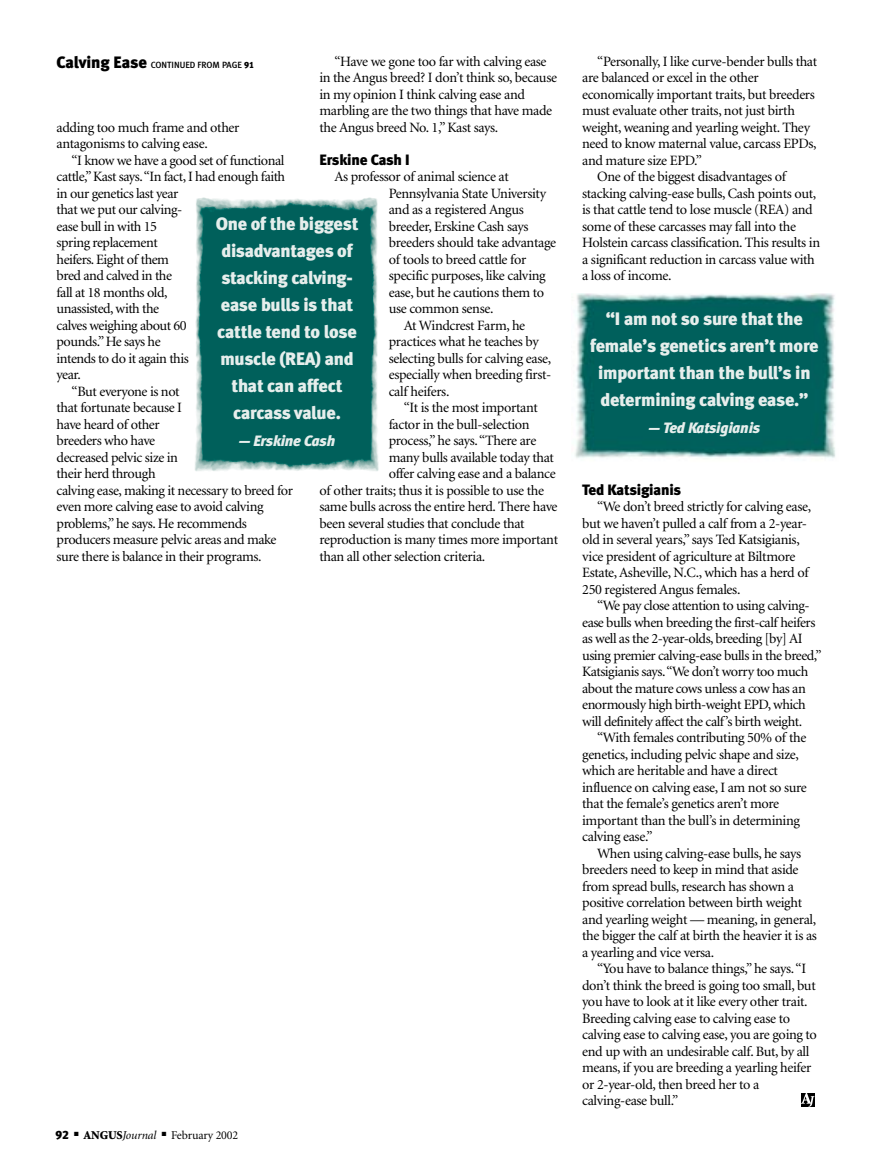
<style>
.page{position:relative;width:878px;height:1167px;background:#fff}
.page>*{position:absolute;margin:0;border:0;box-sizing:border-box;transform-origin:0 0}
.t1{font:18px/27px "Meta Black LF";letter-spacing:-.01em;color:#e6eeec;text-align:center}
.t2{font:italic 15px "Meta Black LF";letter-spacing:-.01em;color:#e6eeec}
.t3{font:15px "Meta Black LF";letter-spacing:-.01em;color:#000}
.t4{font:14.25px/16.5px "Minion";letter-spacing:-.025em;color:#000}
.t5{font:12px "Minion";letter-spacing:-.015em;color:#000}
.t6{font:9px "Meta Medium LF";color:#000}
.s1{font-family:"Meta Black LF";font-size:16.5px}
.s2{font-family:"Meta Black LF"}
.s3{font-weight:900}
.s4{font-style:italic}
</style>
<div class="page">
<img style="left:575px;top:294px;width:261px;height:165px">
<svg style="left:814px;top:1093px;width:1px;height:14px"></svg>
<svg style="left:801px;top:1093px;width:13px;height:14px"></svg>
<img style="left:195px;top:197px;width:184px;height:274px">
<p class="t6" style="left:57px;top:61px;width:199px"><span class="s1">Calving Ease</span> CONTINUED FROM PAGE <span class="s2">91</span></p>
<p class="t4" style="left:319px;top:54px;width:239px;text-indent:15px">“Have we gone too far with calving ease in the Angus breed? I don’t think so, because in my opinion I think calving ease and marbling are the two things that have made the Angus breed No. 1,”Kast says.</p>
<p class="t3" style="left:319px;top:154px;width:92px">Erskine Cash I</p>
<p class="t4" style="left:334px;top:170px;width:176px">As professor of animal science at</p>
<p class="t4" style="left:388px;top:186px;width:159px">Pennsylvania State University</p>
<p class="t4" style="left:388px;top:203px;width:137px">and as a registered Angus</p>
<p class="t4" style="left:388px;top:219px;width:141px">breeder, Erskine Cash says</p>
<p class="t4" style="left:388px;top:236px;width:169px">breeders should take advantage</p>
<p class="t4" style="left:388px;top:252px;width:139px">of tools to breed cattle for</p>
<p class="t4" style="left:388px;top:269px;width:158px">specific purposes, like calving</p>
<p class="t4" style="left:388px;top:285px;width:157px">ease, but he cautions them to</p>
<p class="t4" style="left:388px;top:302px;width:106px">use common sense.</p>
<p class="t4" style="left:403px;top:318px;width:123px">At Windcrest Farm, he</p>
<p class="t4" style="left:388px;top:335px;width:152px">practices what he teaches by</p>
<p class="t4" style="left:388px;top:351px;width:164px">selecting bulls for calving ease,</p>
<p class="t4" style="left:388px;top:368px;width:164px">especially when breeding first-</p>
<p class="t4" style="left:388px;top:384px;width:62px">calf heifers.</p>
<p class="t4" style="left:403px;top:401px;width:136px">“It is the most important</p>
<p class="t4" style="left:388px;top:417px;width:142px">factor in the bull-selection</p>
<p class="t4" style="left:388px;top:434px;width:149px">process,”he says.“There are</p>
<p class="t4" style="left:388px;top:450px;width:167px">many bulls available today that</p>
<p class="t4" style="left:388px;top:467px;width:168px">offer calving ease and a balance</p>
<p class="t4" style="left:319px;top:483px;width:226px">of other traits; thus it is possible to use the</p>
<p class="t4" style="left:319px;top:500px;width:240px">same bulls across the entire herd. There have</p>
<p class="t4" style="left:319px;top:516px;width:207px">been several studies that conclude that</p>
<p class="t4" style="left:319px;top:533px;width:240px">reproduction is many times more important</p>
<p class="t4" style="left:319px;top:549px;width:167px">than all other selection criteria.</p>
<p class="t4" style="left:57px;top:120px;width:184px">adding too much frame and other antagonisms to calving ease.</p>
<p class="t4" style="left:72px;top:153px;width:214px">“I know we have a good set of functional</p>
<p class="t4" style="left:57px;top:169px;width:230px">cattle,”Kast says.“In fact, I had enough faith</p>
<p class="t4" style="left:57px;top:186px;width:123px">in our genetics last year</p>
<p class="t4" style="left:57px;top:202px;width:127px">that we put our calving-</p>
<p class="t4" style="left:57px;top:219px;width:102px">ease bull in with 15</p>
<p class="t4" style="left:57px;top:235px;width:103px">spring replacement</p>
<p class="t4" style="left:57px;top:252px;width:114px">heifers. Eight of them</p>
<p class="t4" style="left:57px;top:268px;width:117px">bred and calved in the</p>
<p class="t4" style="left:57px;top:285px;width:112px">fall at 18 months old,</p>
<p class="t4" style="left:57px;top:301px;width:104px">unassisted, with the</p>
<p class="t4" style="left:57px;top:318px;width:132px">calves weighing about 60</p>
<p class="t4" style="left:57px;top:334px;width:106px">pounds.”He says he</p>
<p class="t4" style="left:57px;top:351px;width:134px">intends to do it again this</p>
<p class="t4" style="left:57px;top:367px;width:26px">year.</p>
<p class="t4" style="left:72px;top:384px;width:110px">“But everyone is not</p>
<p class="t4" style="left:57px;top:400px;width:127px">that fortunate because I</p>
<p class="t4" style="left:57px;top:417px;width:105px">have heard of other</p>
<p class="t4" style="left:57px;top:433px;width:100px">breeders who have</p>
<p class="t4" style="left:57px;top:450px;width:123px">decreased pelvic size in</p>
<p class="t4" style="left:57px;top:466px;width:101px">their herd through</p>
<p class="t4" style="left:57px;top:483px;width:238px">calving ease, making it necessary to breed for</p>
<p class="t4" style="left:57px;top:499px;width:208px">even more calving ease to avoid calving</p>
<p class="t4" style="left:57px;top:516px;width:192px">problems,”he says. He recommends</p>
<p class="t4" style="left:57px;top:532px;width:221px">producers measure pelvic areas and make</p>
<p class="t4" style="left:57px;top:549px;width:206px">sure there is balance in their programs.</p>
<p class="t1" style="left:216px;top:212px;width:144px">One of the biggest disadvantages of stacking calving&shy;ease bulls is that cattle tend to lose muscle (REA) and that can affect carcass value.</p>
<p class="t2" style="left:239px;top:435px;width:98px">— Erskine Cash</p>
<p class="t5" style="left:56px;top:1130px;width:184px"><span class="s2">92</span> ■ <span class="s3">ANGUS</span><span class="s4">Journal</span> ■ February 2002</p>
<p class="t4" style="left:597px;top:54px;width:221px">“Personally, I like curve-bender bulls that</p>
<p class="t4" style="left:582px;top:71px;width:178px">are balanced or excel in the other</p>
<p class="t4" style="left:582px;top:87px;width:234px">economically important traits, but breeders</p>
<p class="t4" style="left:582px;top:104px;width:214px">must evaluate other traits, not just birth</p>
<p class="t4" style="left:582px;top:120px;width:229px">weight, weaning and yearling weight. They</p>
<p class="t4" style="left:582px;top:137px;width:236px">need to know maternal value, carcass EPDs,</p>
<p class="t4" style="left:582px;top:153px;width:121px">and mature size EPD.”</p>
<p class="t4" style="left:597px;top:170px;width:190px">One of the biggest disadvantages of</p>
<p class="t4" style="left:582px;top:186px;width:235px">stacking calving-ease bulls, Cash points out,</p>
<p class="t4" style="left:582px;top:203px;width:232px">is that cattle tend to lose muscle (REA) and</p>
<p class="t4" style="left:582px;top:219px;width:215px">some of these carcasses may fall into the</p>
<p class="t4" style="left:582px;top:236px;width:239px">Holstein carcass classification. This results in</p>
<p class="t4" style="left:582px;top:252px;width:234px">a significant reduction in carcass value with</p>
<p class="t4" style="left:582px;top:269px;width:91px">a loss of income.</p>
<p class="t1" style="left:590px;top:306px;width:230px">“I am not so sure that the female’s genetics aren’t more important than the bull’s in determining calving ease.”</p>
<p class="t2" style="left:648px;top:422px;width:113px">— Ted Katsigianis</p>
<p class="t3" style="left:582px;top:484px;width:100px">Ted Katsigianis</p>
<p class="t4" style="left:582px;top:500px;width:230px;text-indent:15px">“We don’t breed strictly for calving ease, but we haven’t pulled a calf from a 2-year&shy;old in several years,” says Ted Katsigianis, vice president of agriculture at Biltmore Estate, Asheville, N.C., which has a herd of 250 registered Angus females.</p>
<p class="t4" style="left:582px;top:599px;width:241px;text-indent:15px">“We pay close attention to using calving&shy;ease bulls when breeding the first-calf heifers as well as the 2-year-olds, breeding [by] AI using premier calving-ease bulls in the breed,” Katsigianis says.“We don’t worry too much about the mature cows unless a cow has an enormously high birth-weight EPD, which will definitely affect the calf’s birth weight.</p>
<p class="t4" style="left:582px;top:731px;width:226px;text-indent:15px">“With females contributing 50% of the genetics, including pelvic shape and size, which are heritable and have a direct influence on calving ease, I am not so sure that the female’s genetics aren’t more important than the bull’s in determining calving ease.”</p>
<p class="t4" style="left:582px;top:846px;width:236px;text-indent:15px">When using calving-ease bulls, he says breeders need to keep in mind that aside from spread bulls, research has shown a positive correlation between birth weight and yearling weight — meaning, in general, the bigger the calf at birth the heavier it is as a yearling and vice versa.</p>
<p class="t4" style="left:582px;top:962px;width:236px;text-indent:15px">“You have to balance things,”he says.“I don’t think the breed is going too small, but you have to look at it like every other trait.<br>Breeding calving ease to calving ease to calving ease to calving ease, you are going to end up with an undesirable calf. But, by all means, if you are breeding a yearling heifer or 2-year-old, then breed her to a calving-ease bull.”</p>
</div>
